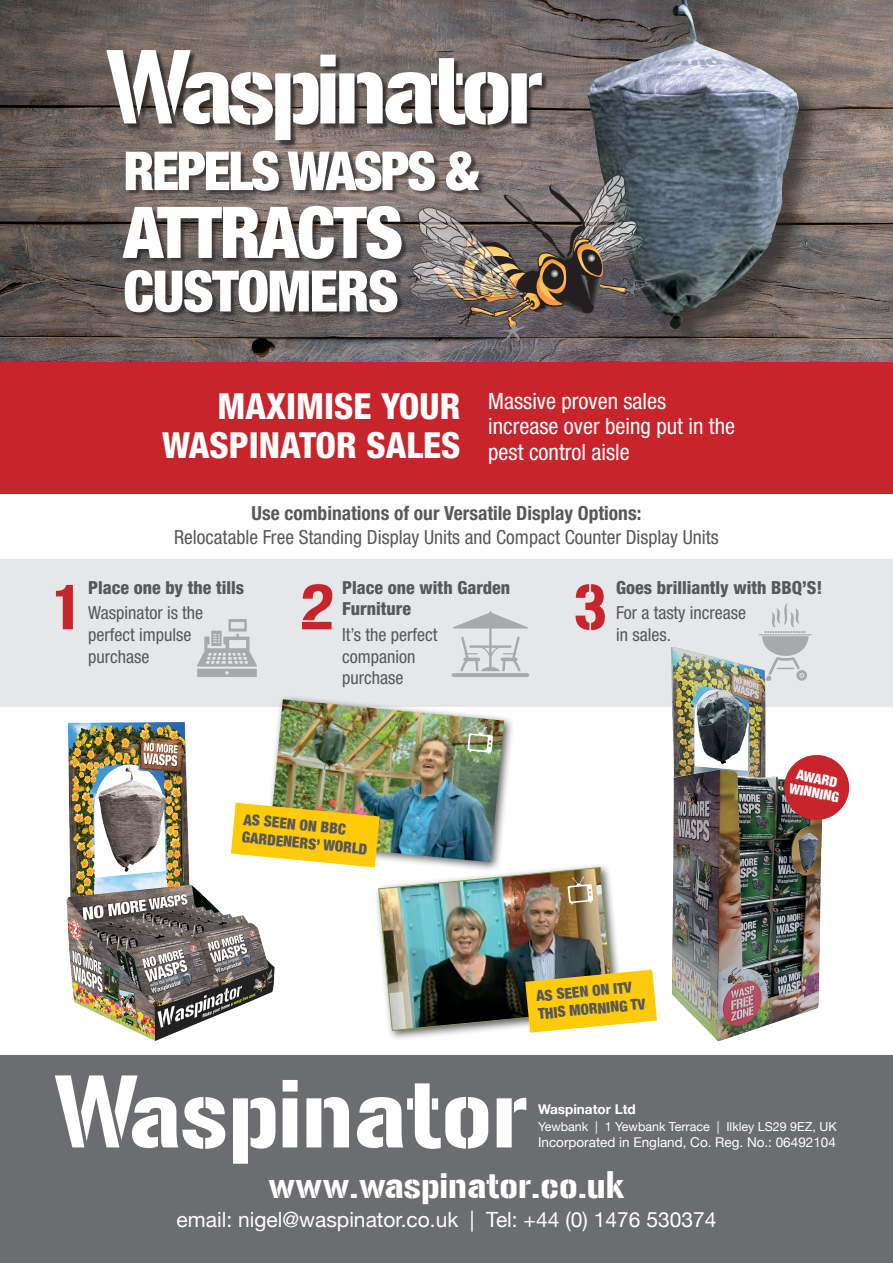
<style>
.page{position:relative;width:893px;height:1263px;background:#fff}
.page>*{position:absolute;margin:0;border:0;box-sizing:border-box;transform-origin:0 0}
.t1{font:91.65px "Gunplay";letter-spacing:-.06em;color:#fff}
.t2{font:90px "Gunplay";color:#fff}
.t3{font:900 condensed 71.4px "Helvetica Neue LT Std";letter-spacing:-.025em;color:#fff}
.t4{font:900 condensed 57.15px "Helvetica Neue LT Std";letter-spacing:-.025em;color:#fff}
.t5{font:55.35px "Gunplay";color:#c8242b}
.t6{font:900 condensed 53.85px "Helvetica Neue LT Std";letter-spacing:-.04em;color:#fff}
.t7{font:800 condensed 36px/39px "Helvetica Neue LT Std";color:#fff;text-align:right}
.t8{font:33px "Gunplay";color:#fff}
.t9{font:condensed 22.5px/25.5px "Helvetica Neue LT Std";color:#fff}
.t10{font:21px "Helvetica Neue";color:#fff}
.t11{font:condensed 19.5px/23.4px "Helvetica Neue LT Std";color:#57585a;text-align:center}
.t12{font:condensed 18px/21.6px "Helvetica Neue LT Std";color:#57585a}
.t13{font:800 condensed 18px/21.6px "Helvetica Neue LT Std";color:#57585a}
.t14{font:900 condensed 15px/18px "Helvetica Neue";color:#57585a}
.t15{font:900 condensed 13.95px "Helvetica Neue";color:#fff}
.t16{font:13.5px "Helvetica Neue";color:#fff}
.t17{font:700 13.5px "Helvetica Neue";color:#fff}
.t18{font:12.45px "Helvetica Neue";color:#fff}
.s1{font-weight:700}
</style>
<div class="page">
<div style="left:0;top:360px;width:893px;height:133px;background:#c8242b"></div>
<img style="left:0;top:0;width:893px;height:361px">
<div style="left:0;top:1055px;width:893px;height:208px;background:#6c6d70"></div>
<div style="left:0;top:559px;width:893px;height:148px;background:#e6e7e9"></div>
<svg style="left:758px;top:603px;width:54px;height:37px"></svg>
<svg style="left:452px;top:611px;width:77px;height:66px"></svg>
<svg style="left:197px;top:619px;width:60px;height:58px"></svg>
<img style="left:671px;top:640px;width:151px;height:402px">
<div style="left:264px;top:694px;width:250px;height:178px;background:#231f20;opacity:.75"></div>
<img style="left:269px;top:699px;width:235px;height:104px">
<svg style="left:467px;top:726px;width:26px;height:28px"></svg>
<div style="left:374px;top:862px;width:250px;height:179px;background:#231f20;opacity:.75"></div>
<svg style="left:781px;top:752px;width:69px;height:71px"></svg>
<img style="left:278px;top:803px;width:379px;height:230px">
<div style="left:124px;top:152px;width:361px;height:165px;background:#231f20;opacity:.6"></div>
<div style="left:107px;top:51px;width:441px;height:96px;background:#231f20;opacity:.75"></div>
<div style="left:591px;top:0;width:234px;height:355px;background:#231f20;opacity:.6"></div>
<img style="left:587px;top:0;width:212px;height:330px">
<svg style="left:407px;top:175px;width:245px;height:168px;background:#716865"></svg>
<img style="left:66px;top:717px;width:212px;height:324px">
<p class="t1" style="left:105px;top:34px;width:440px">Waspinator</p>
<p class="t6" style="left:123px;top:138px;width:357px">REPELS WASPS &amp;</p>
<p class="t3" style="left:123px;top:188px;width:281px">ATTRACTS</p>
<p class="t4" style="left:123px;top:256px;width:277px">CUSTOMERS</p>
<p class="t7" style="left:162px;top:386px;width:300px">MAXIMISE YOUR<br>WASPINATOR SALES</p>
<p class="t9" style="left:488px;top:388px;width:248px">Massive proven sales increase over being put in the pest control aisle</p>
<p class="t5" style="left:55px;top:575px;width:22px">1</p>
<p class="t11" style="left:174px;top:501px;width:546px"><span class="s1">Use combinations of our Versatile Display Options:<br></span>Relocatable Free Standing Display Units and Compact Counter Display Units</p>
<p class="t13" style="left:88px;top:576px;width:158px">Place one by the tills</p>
<p class="t12" style="left:88px;top:602px;width:117px">Waspinator is the perfect impulse purchase</p>
<p class="t5" style="left:300px;top:575px;width:37px">2</p>
<p class="t13" style="left:342px;top:576px;width:169px">Place one with Garden<br>Furniture</p>
<p class="t12" style="left:342px;top:624px;width:97px">It’s the perfect companion purchase</p>
<p class="t5" style="left:574px;top:575px;width:35px">3</p>
<p class="t13" style="left:616px;top:576px;width:208px">Goes brilliantly with BBQ’S!</p>
<p class="t12" style="left:616px;top:602px;width:132px">For a tasty increase</p>
<p class="t12" style="left:616px;top:624px;width:56px">in sales.</p>
<p class="t14" style="left:245px;top:809px;width:128px;rotate:6deg">AS SEEN ON BBC<br>GARDENERS’ WORLD</p>
<p class="t15" style="left:799px;top:763px;width:43px;rotate:11deg">AWARD</p>
<p class="t15" style="left:792px;top:776px;width:52px;rotate:11deg">WINNING</p>
<p class="t14" style="left:535px;top:987px;width:109px;rotate:-6deg">AS SEEN ON ITV<br>THIS MORNING TV</p>
<p class="t2" style="left:54px;top:1059px;width:476px">Waspinator</p>
<p class="t17" style="left:538px;top:1099px;width:99px">Waspinator Ltd</p>
<p class="t18" style="left:538px;top:1117px;width:300px">Yewbank | 1 Yewbank Terrace | Ilkley LS29 9EZ, UK</p>
<p class="t16" style="left:538px;top:1133px;width:299px">Incorporated in England, Co. Reg. No.: 06492104</p>
<p class="t8" style="left:268px;top:1166px;width:358px">www.waspinator.co.uk</p>
<p class="t10" style="left:177px;top:1205px;width:541px">email: nigel@waspinator.co.uk | Tel: +44 (0) 1476 530374</p>
</div>
